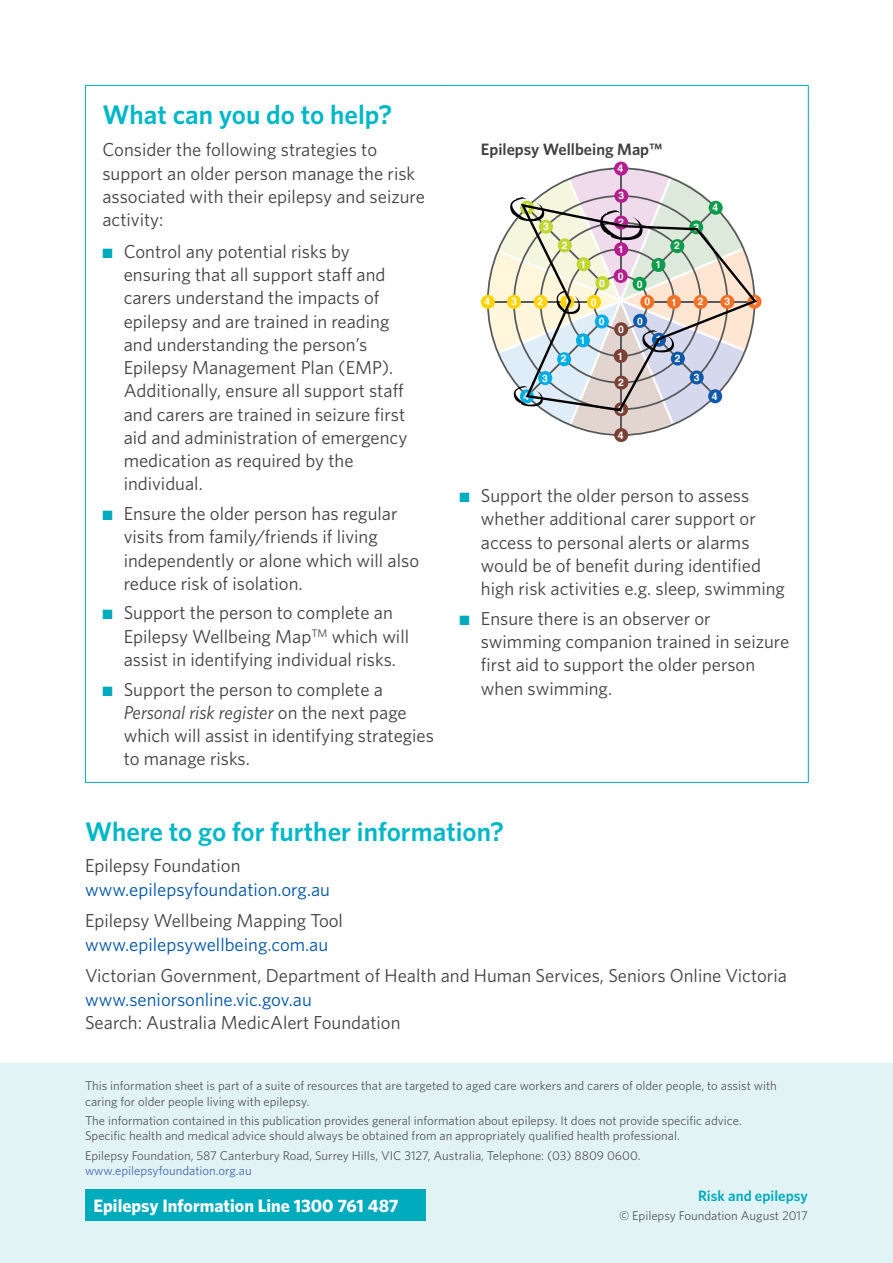
<style>
.page{position:relative;width:893px;height:1263px;background:#fff}
.page>*{position:absolute;margin:0;border:0;box-sizing:border-box;transform-origin:0 0}
.t1{font:600 27px "Whitney";color:#00b7c7}
.t2{font:18.75px/23.2px "Whitney";color:#414042}
.t3{font:18.75px "Whitney";color:#0054a6}
.t4{font:700 18px "Whitney";color:#fff}
.t5{font:600 16.5px "Whitney";color:#414042}
.t6{font:600 15px "Whitney";color:#00abbd}
.t7{font:12.75px/15.3px "Whitney";color:#58595b}
.t8{font:12.75px "Whitney";color:#436ab3}
.t9{font:700 10.35px "Helvetica";color:#fff}
.s1{color:#00abbd}
.s2{font-style:italic}
</style>
<div class="page">
<div style="left:0;top:1063px;width:893px;height:200px;background:#e2f3f5"></div>
<div style="left:85px;top:1189px;width:340px;height:31px;background:#00abbd"></div>
<hr style="left:85px;top:85px;width:362px;height:1px;background:#00abbd">
<hr style="left:85px;top:86px;width:1px;height:38px;background:#00abbd">
<hr style="left:447px;top:85px;width:362px;height:1px;background:#00abbd">
<hr style="left:808px;top:86px;width:1px;height:38px;background:#00abbd">
<hr style="left:85px;top:124px;width:1px;height:658px;background:#00abbd">
<hr style="left:808px;top:124px;width:1px;height:658px;background:#00abbd">
<hr style="left:85px;top:782px;width:362px;height:1px;background:#00abbd">
<hr style="left:447px;top:782px;width:362px;height:1px;background:#00abbd">
<div style="left:614px;top:162px;width:14px;height:14px;background:#b41e8e;border-radius:50%"></div>
<div style="left:614px;top:428px;width:14px;height:14px;background:#7b4135;border-radius:50%"></div>
<svg style="left:480px;top:167px;width:282px;height:268px"></svg>
<svg style="left:521px;top:204px;width:236px;height:207px;background:#cacac3"></svg>
<h1 class="t1" style="left:102px;top:98px;width:291px">What can you do to help?</h1>
<p class="t2" style="left:102px;top:138px;width:324px">Consider the following strategies to support an older person manage the risk associated with their epilepsy and seizure activity:</p>
<p class="t2" style="left:124px;top:240px;width:285px;text-indent:-21px"><span class="s1">■</span> Control any potential risks by ensuring that all support staff and carers understand the impacts of epilepsy and are trained in reading and understanding the person’s<br>Epilepsy Management Plan (EMP).<br>Additionally, ensure all support staff and carers are trained in seizure first aid and administration of emergency medication as required by the individual.</p>
<p class="t2" style="left:124px;top:502px;width:297px;text-indent:-21px"><span class="s1">■</span> Ensure the older person has regular visits from family/friends if living independently or alone which will also reduce risk of isolation.</p>
<p class="t2" style="left:124px;top:601px;width:287px;text-indent:-21px"><span class="s1">■</span> Support the person to complete an<br>Epilepsy Wellbeing Map<sup>TM</sup> which will assist in identifying individual risks.</p>
<p class="t2" style="left:124px;top:677px;width:312px;text-indent:-21px"><span class="s1">■</span> Support the person to complete a <span class="s2">Personal risk register</span> on the next page which will assist in identifying strategies to manage risks.</p>
<p class="t5" style="left:481px;top:139px;width:183px">Epilepsy Wellbeing Map™</p>
<p class="t9" style="left:617px;top:162px;width:7px">4</p>
<p class="t9" style="left:618px;top:189px;width:7px">3</p>
<p class="t9" style="left:524px;top:201px;width:7px">4</p>
<p class="t9" style="left:713px;top:201px;width:7px">4</p>
<p class="t9" style="left:543px;top:220px;width:7px">3</p>
<p class="t9" style="left:618px;top:216px;width:7px">2</p>
<p class="t9" style="left:693px;top:221px;width:7px">3</p>
<p class="t9" style="left:562px;top:239px;width:7px">2</p>
<p class="t9" style="left:618px;top:243px;width:7px">1</p>
<p class="t9" style="left:674px;top:239px;width:7px">2</p>
<p class="t9" style="left:580px;top:258px;width:7px">1</p>
<p class="t9" style="left:656px;top:258px;width:7px">1</p>
<p class="t9" style="left:599px;top:277px;width:7px">0</p>
<p class="t9" style="left:618px;top:270px;width:7px">0</p>
<p class="t9" style="left:637px;top:278px;width:7px">0</p>
<p class="t9" style="left:484px;top:295px;width:7px">4</p>
<p class="t9" style="left:591px;top:296px;width:7px">0</p>
<p class="t9" style="left:511px;top:295px;width:7px">3</p>
<p class="t9" style="left:537px;top:295px;width:7px">2</p>
<p class="t9" style="left:564px;top:296px;width:7px">1</p>
<p class="t9" style="left:645px;top:295px;width:7px">0</p>
<p class="t9" style="left:671px;top:296px;width:7px">1</p>
<p class="t9" style="left:698px;top:295px;width:7px">2</p>
<p class="t9" style="left:724px;top:295px;width:7px">3</p>
<p class="t9" style="left:751px;top:295px;width:7px">4</p>
<p class="t9" style="left:599px;top:315px;width:7px">0</p>
<p class="t9" style="left:618px;top:323px;width:7px">0</p>
<p class="t9" style="left:637px;top:315px;width:7px">0</p>
<p class="t9" style="left:580px;top:334px;width:7px">1</p>
<p class="t9" style="left:656px;top:333px;width:7px">1</p>
<p class="t9" style="left:561px;top:352px;width:7px">2</p>
<p class="t9" style="left:617px;top:350px;width:7px">1</p>
<p class="t9" style="left:675px;top:352px;width:7px">2</p>
<p class="t9" style="left:542px;top:372px;width:7px">3</p>
<p class="t9" style="left:618px;top:376px;width:7px">2</p>
<p class="t9" style="left:694px;top:371px;width:7px">3</p>
<p class="t9" style="left:523px;top:390px;width:7px">4</p>
<p class="t9" style="left:712px;top:390px;width:7px">4</p>
<p class="t9" style="left:618px;top:403px;width:7px">3</p>
<p class="t9" style="left:618px;top:429px;width:7px">4</p>
<p class="t2" style="left:481px;top:484px;width:306px;text-indent:-21px"><span class="s1">■</span> Support the older person to assess whether additional carer support or access to personal alerts or alarms would be of benefit during identified high risk activities e.g. sleep, swimming</p>
<p class="t2" style="left:481px;top:606px;width:310px;text-indent:-21px"><span class="s1">■</span> Ensure there is an observer or swimming companion trained in seizure first aid to support the older person when swimming.</p>
<h1 class="t1" style="left:85px;top:815px;width:421px">Where to go for further information?</h1>
<p class="t2" style="left:85px;top:854px;width:157px">Epilepsy Foundation</p>
<p class="t3" style="left:85px;top:878px;width:247px">www.epilepsyfoundation.org.au</p>
<p class="t2" style="left:85px;top:909px;width:259px">Epilepsy Wellbeing Mapping Tool</p>
<p class="t3" style="left:85px;top:933px;width:245px">www.epilepsywellbeing.com.au</p>
<p class="t2" style="left:85px;top:964px;width:703px">Victorian Government, Department of Health and Human Services, Seniors Online Victoria</p>
<p class="t3" style="left:85px;top:988px;width:228px">www.seniorsonline.vic.gov.au</p>
<p class="t2" style="left:85px;top:1010px;width:317px">Search: Australia MedicAlert Foundation</p>
<p class="t7" style="left:85px;top:1078px;width:693px">This information sheet is part of a suite of resources that are targeted to aged care workers and carers of older people, to assist with caring for older people living with epilepsy.</p>
<p class="t7" style="left:85px;top:1113px;width:658px">The information contained in this publication provides general information about epilepsy. It does not provide specific advice.<br>Specific health and medical advice should always be obtained from an appropriately qualified health professional.</p>
<p class="t7" style="left:85px;top:1148px;width:557px">Epilepsy Foundation, 587 Canterbury Road, Surrey Hills, VIC 3127, Australia, Telephone: (03) 8809 0600.</p>
<p class="t8" style="left:85px;top:1163px;width:168px">www.epilepsyfoundation.org.au</p>
<p class="t4" style="left:94px;top:1195px;width:307px">Epilepsy Information Line 1300 761 487</p>
<p class="t6" style="left:698px;top:1186px;width:111px">Risk and epilepsy</p>
<p class="t7" style="left:619px;top:1208px;width:190px">© Epilepsy Foundation August 2017</p>
</div>
